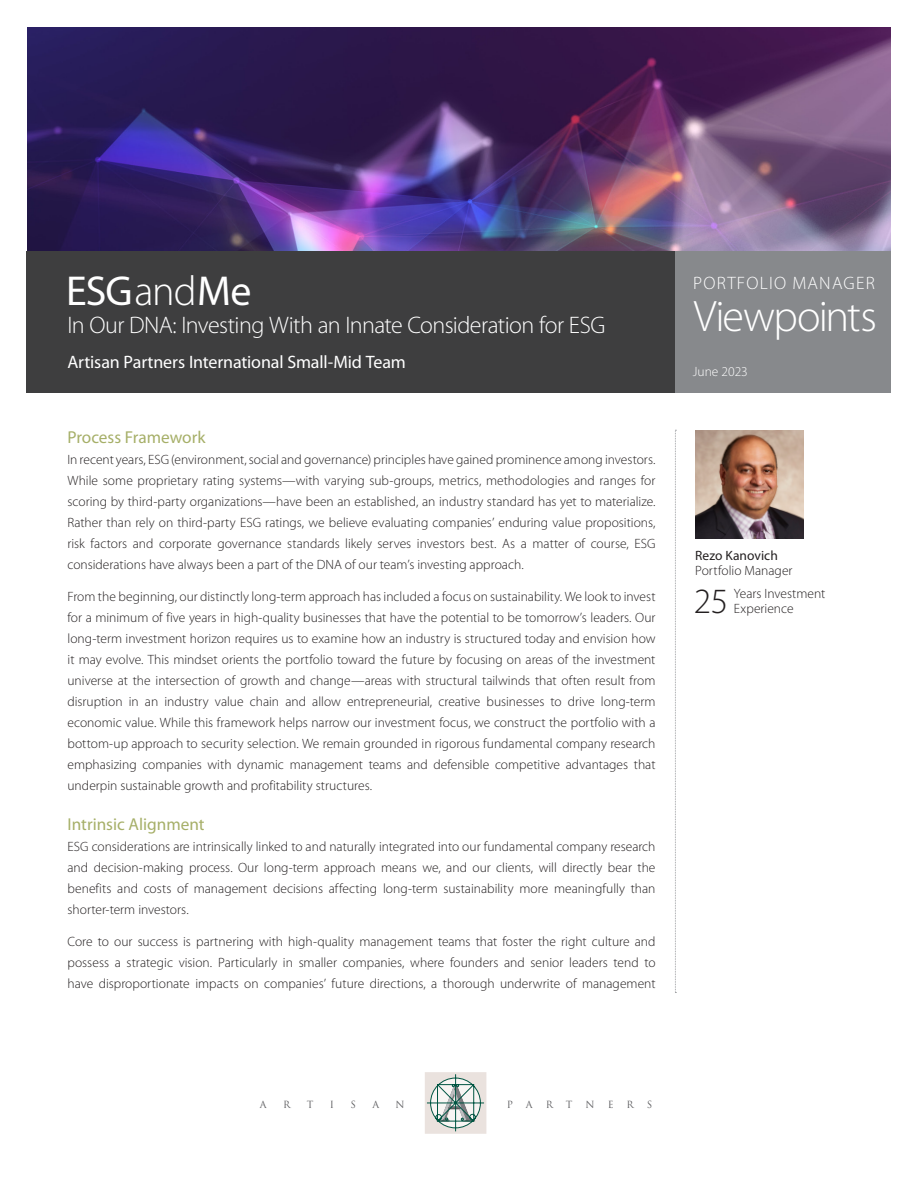
<style>
.page{position:relative;width:918px;height:1188px;background:#fff}
.page>*{position:absolute;margin:0;border:0;box-sizing:border-box;transform-origin:0 0}
.Table_Content_no_Lines{font:300 44.25px "Myriad Pro";letter-spacing:-.03em;color:#fff}
.Table_Content_no_Lines-2{font:42px "Myriad Pro";color:#fff}
.Body{font:300 35.7px "Myriad Pro";color:#231f20}
.Table_Content_no_Lines-3{font:300 24px "Myriad Pro";letter-spacing:-.025em;color:#fff}
.Table_Content_no_Lines-4{font:18px "Myriad Pro";letter-spacing:-.01em;color:#fff}
.t1{font:300 18px "Myriad Pro";letter-spacing:.07em;color:#fff}
.Subs{font:17.25px "Myriad Pro";color:#a6af68}
.Body-2{font:300 13.5px/21px "Myriad Pro";color:#231f20;text-align:justify}
.t2{font:300 13.5px "Myriad Pro";color:#fff}
.t3{font:9.6px "Trajan Pro";color:#5a5a5d}
.s1{font-weight:300}
.s2{font-weight:400}
</style>
<div class="page">
<svg style="left:425px;top:1072px;width:61px;height:62px"></svg>
<svg style="left:675px;top:430px;width:1px;height:563px"></svg>
<img style="left:695px;top:430px;width:108px;height:108px">
<img style="left:27px;top:27px;width:864px;height:224px">
<div style="left:27px;top:251px;width:648px;height:142px;background:#3e3e3f"></div>
<div style="left:675px;top:251px;width:216px;height:142px;background:#87898c"></div>
<p class="Table_Content_no_Lines-2" style="left:66px;top:268px;width:187px">ESG<span class="s1">and</span>Me</p>
<p class="Table_Content_no_Lines-3" style="left:67px;top:312px;width:539px">In Our DNA: Investing With an Innate Consideration for ESG</p>
<p class="Table_Content_no_Lines-4" style="left:67px;top:352px;width:340px">Artisan Partners International Small-Mid Team</p>
<p class="Subs" style="left:68px;top:428px;width:140px">Process Framework</p>
<p class="Body-2" style="left:68px;top:449px;width:590px">In recent years, ESG (environment, social and governance) principles have gained prominence among investors.<br>While some proprietary rating systems—with varying sub-groups, metrics, methodologies and ranges for scoring by third-party organizations—have been an established, an industry standard has yet to materialize.<br>Rather than rely on third-party ESG ratings, we believe evaluating companies’ enduring value propositions, risk factors and corporate governance standards likely serves investors best. As a matter of course, ESG considerations have always been a part of the DNA of our team’s investing approach.</p>
<p class="Body-2" style="left:68px;top:586px;width:590px">From the beginning, our distinctly long-term approach has included a focus on sustainability. We look to invest for a minimum of five years in high-quality businesses that have the potential to be tomorrow’s leaders. Our long-term investment horizon requires us to examine how an industry is structured today and envision how it may evolve. This mindset orients the portfolio toward the future by focusing on areas of the investment universe at the intersection of growth and change—areas with structural tailwinds that often result from disruption in an industry value chain and allow entrepreneurial, creative businesses to drive long-term economic value. While this framework helps narrow our investment focus, we construct the portfolio with a bottom-up approach to security selection. We remain grounded in rigorous fundamental company research emphasizing companies with dynamic management teams and defensible competitive advantages that underpin sustainable growth and profitability structures.</p>
<p class="Subs" style="left:68px;top:815px;width:139px">Intrinsic Alignment</p>
<p class="Body-2" style="left:68px;top:837px;width:590px">ESG considerations are intrinsically linked to and naturally integrated into our fundamental company research and decision-making process. Our long-term approach means we, and our clients, will directly bear the benefits and costs of management decisions affecting long-term sustainability more meaningfully than shorter-term investors.</p>
<p class="Body-2" style="left:68px;top:931px;width:590px">Core to our success is partnering with high-quality management teams that foster the right culture and possess a strategic vision. Particularly in smaller companies, where founders and senior leaders tend to have disproportionate impacts on companies’ future directions, a thorough underwrite of management</p>
<p class="t1" style="left:693px;top:274px;width:183px">PORTFOLIO MANAGER</p>
<p class="Table_Content_no_Lines" style="left:694px;top:292px;width:185px">Viewpoints</p>
<p class="t2" style="left:693px;top:364px;width:56px">June 2023</p>
<p class="Body-2" style="left:695px;top:548px;width:99px;line-height:15px"><span class="s2">Rezo Kanovich<br></span>Portfolio Manager</p>
<p class="Body" style="left:694px;top:581px;width:36px">25</p>
<p class="Body-2" style="left:734px;top:586px;width:93px;line-height:15px">Years Investment<br>Experience</p>
<p class="t3" style="left:260px;top:1099px;width:8px">A</p>
<p class="t3" style="left:283px;top:1099px;width:9px">R</p>
<p class="t3" style="left:307px;top:1099px;width:8px">T</p>
<p class="t3" style="left:330px;top:1099px;width:6px">I</p>
<p class="t3" style="left:350px;top:1099px;width:7px">S</p>
<p class="t3" style="left:372px;top:1099px;width:8px">A</p>
<p class="t3" style="left:396px;top:1099px;width:11px">N</p>
<p class="t3" style="left:507px;top:1099px;width:8px">P</p>
<p class="t3" style="left:526px;top:1099px;width:8px">A</p>
<p class="t3" style="left:546px;top:1099px;width:9px">R</p>
<p class="t3" style="left:566px;top:1099px;width:8px">T</p>
<p class="t3" style="left:586px;top:1099px;width:11px">N</p>
<p class="t3" style="left:608px;top:1099px;width:7px">E</p>
<p class="t3" style="left:627px;top:1099px;width:9px">R</p>
<p class="t3" style="left:647px;top:1099px;width:7px">S</p>
</div>
